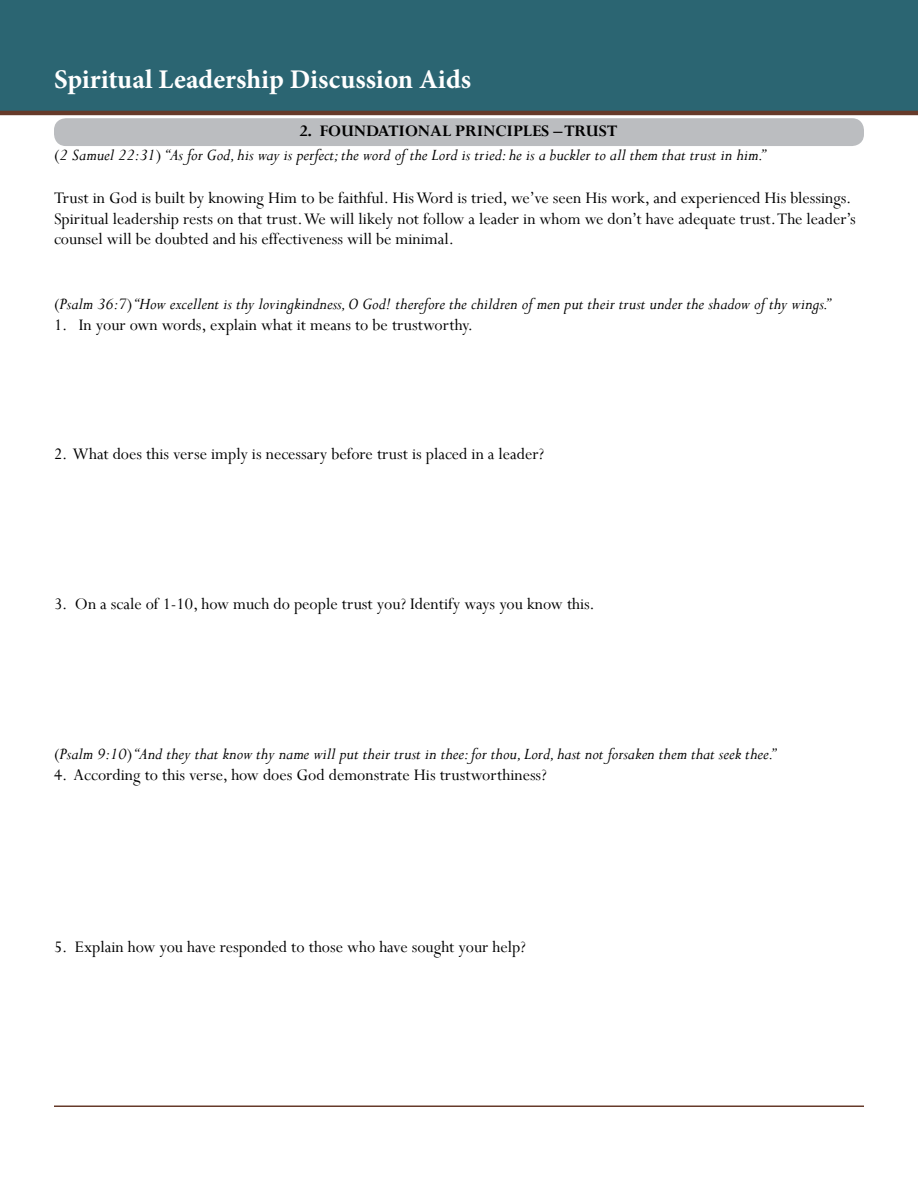
<style>
.page{position:relative;width:918px;height:1188px;background:#fff}
.page>*{position:absolute;margin:0;border:0;box-sizing:border-box;transform-origin:0 0}
.Paragraph_Style1{font:700 27px "Minion Pro";color:#fff}
.Paragraph_Style19{font:18px/20.5px "Perpetua";color:#000}
.Paragraph_Style8{font:italic 18px "Perpetua";color:#000}
.Paragraph_Style20{font:18px "Perpetua";color:#000}
.Paragraph_Style3{font:italic 18px "Perpetua";color:#000}
.Paragraph_Style21{font:18px "Perpetua";color:#000}
.Paragraph_Style1-2{font:18px "Perpetua";color:#000}
.Paragraph_Style16{font:18px "Perpetua";color:#000}
.Paragraph_Style1-3{font:700 18px "Perpetua";color:#000}
.s1{font-style:normal}
</style>
<div class="page">
<div style="left:0;top:0;width:918px;height:113px;background:#2b6572"></div>
<hr style="left:0;top:111px;width:918px;height:4px;background:#663a2a">
<div style="left:54px;top:118px;width:810px;height:28px;background:#bbbdc0"></div>
<hr style="left:54px;top:1106px;width:810px;height:1px;background:#663a2a">
<p class="Paragraph_Style1" style="left:54px;top:60px;width:419px">Spiritual Leadership Discussion Aids</p>
<p class="Paragraph_Style1-3" style="left:299px;top:119px;width:319px">2. FOUNDATIONAL PRINCIPLES – TRUST</p>
<p class="Paragraph_Style3" style="left:54px;top:144px;width:713px"><span class="s1">(</span>2 Samuel 22:31<span class="s1">)</span> “As for God, his way is perfect; the word of the Lord is tried: he is a buckler to all them that trust in him.”</p>
<p class="Paragraph_Style19" style="left:54px;top:187px;width:803px">Trust in God is built by knowing Him to be faithful. His Word is tried, we’ve seen His work, and experienced His blessings.<br>Spiritual leadership rests on that trust. We will likely not follow a leader in whom we don’t have adequate trust. The leader’s counsel will be doubted and his effectiveness will be minimal.</p>
<p class="Paragraph_Style8" style="left:54px;top:292px;width:778px"><span class="s1">(</span>Psalm 36:7<span class="s1">)</span> “How excellent is thy lovingkindness, O God! therefore the children of men put their trust under the shadow of thy wings.”</p>
<p class="Paragraph_Style16" style="left:54px;top:313px;width:421px">1. In your own words, explain what it means to be trustworthy.</p>
<p class="Paragraph_Style20" style="left:54px;top:442px;width:492px">2. What does this verse imply is necessary before trust is placed in a leader?</p>
<p class="Paragraph_Style20" style="left:54px;top:592px;width:542px">3. On a scale of 1-10, how much do people trust you? Identify ways you know this.</p>
<p class="Paragraph_Style8" style="left:54px;top:742px;width:723px"><span class="s1">(</span>Psalm 9:10<span class="s1">)</span> “And they that know thy name will put their trust in thee: for thou, Lord, hast not forsaken them that seek thee.”</p>
<p class="Paragraph_Style21" style="left:54px;top:763px;width:494px">4. According to this verse, how does God demonstrate His trustworthiness?</p>
<p class="Paragraph_Style1-2" style="left:54px;top:936px;width:473px">5. Explain how you have responded to those who have sought your help?</p>
</div>
